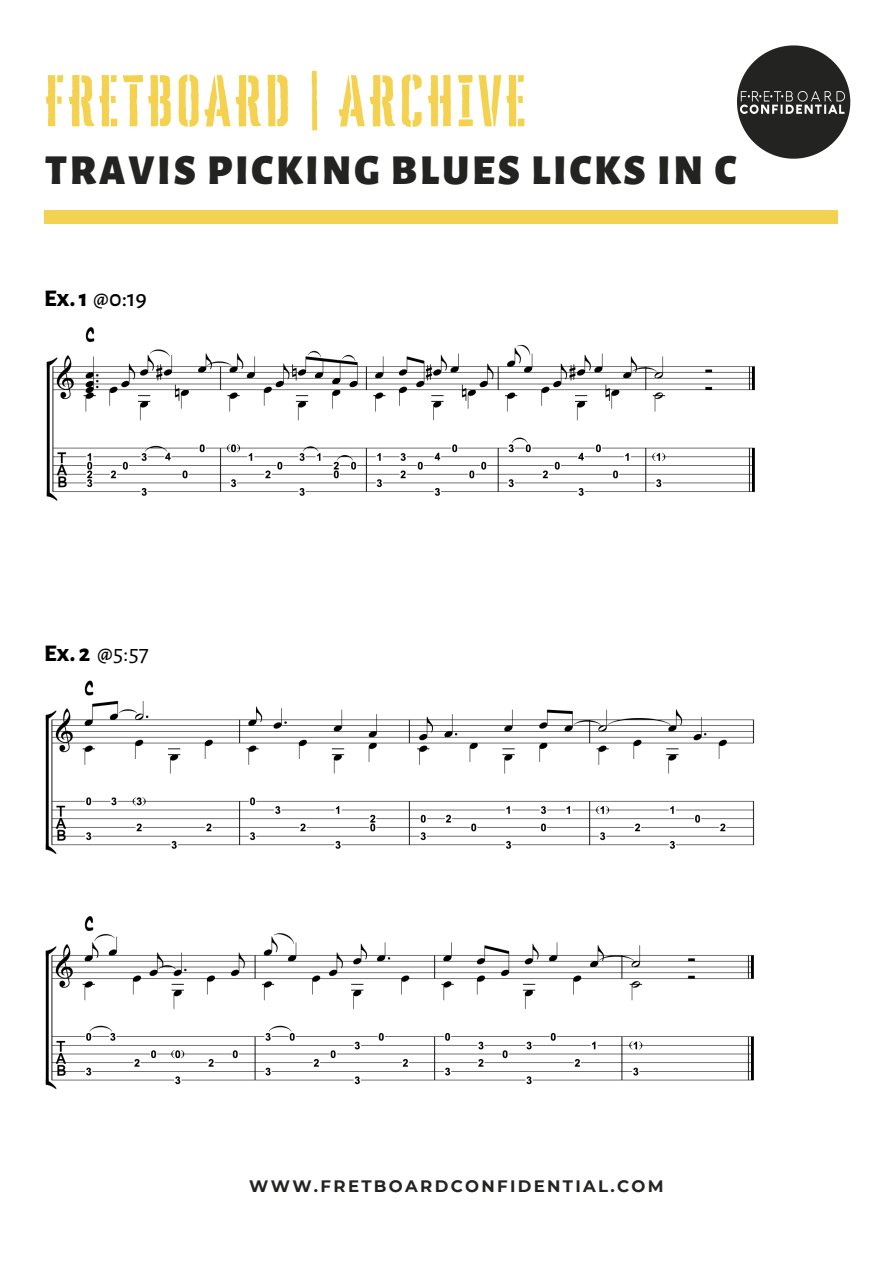
<style>
.page{position:relative;width:894px;height:1264px;background:#fff}
.page>*{position:absolute;margin:0;border:0;box-sizing:border-box;transform-origin:0 0}
.t1{font:59.55px "Cheddar Gothic Stencil";letter-spacing:.065em;color:#f4d24f}
.t2{font:900 42px "Alegreya Sans SC";letter-spacing:.065em;color:#232321}
.t3{font:800 24px "Alegreya Sans SC";color:#000}
.t4{font:500 24px "Alegreya Sans";color:#000}
.t5{font:24px "Alegreya Sans";color:#000}
.t6{font:500 18px "Alegreya Sans";color:#000}
.t7{font:700 16.5px "Montserrat";letter-spacing:.14em;color:#232321}
</style>
<div class="page">
<div style="left:44px;top:210px;width:793px;height:14px;background:#f4d24f"></div>
<svg style="left:737px;top:45px;width:113px;height:114px"></svg>
<img style="left:740px;top:92px;width:103px;height:21px">
<img style="left:46px;top:327px;width:709px;height:174px">
<img style="left:45px;top:680px;width:710px;height:174px">
<img style="left:45px;top:916px;width:709px;height:173px">
<p class="t1" style="left:45px;top:73px;width:481px">FRETBOARD | ARCHIVE</p>
<p class="t2" style="left:45px;top:150px;width:692px">TRAVIS PICKING BLUES LICKS IN C</p>
<p class="t3" style="left:44px;top:287px;width:45px">Ex.1</p>
<p class="t6" style="left:93px;top:290px;width:17px">@</p>
<p class="t4" style="left:109px;top:287px;width:39px">0:19</p>
<p class="t3" style="left:44px;top:642px;width:48px">Ex. 2</p>
<p class="t6" style="left:97px;top:645px;width:17px">@</p>
<p class="t5" style="left:113px;top:642px;width:37px">5:57</p>
<p class="t7" style="left:249px;top:1175px;width:416px">WWW.FRETBOARDCONFIDENTIAL.COM</p>
</div>
